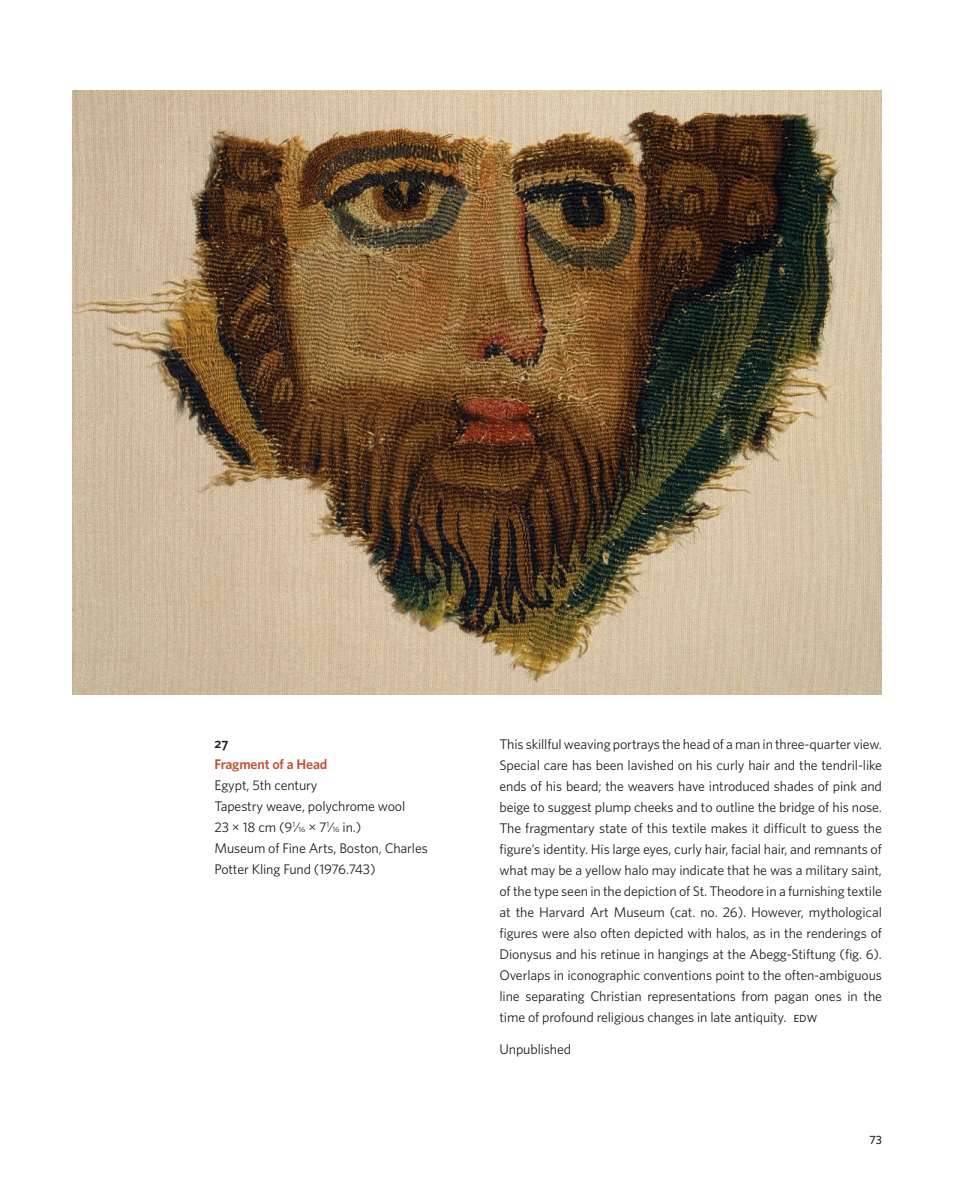
<style>
.page{position:relative;width:972px;height:1188px;background:#fff}
.page>*{position:absolute;margin:0;border:0;box-sizing:border-box;transform-origin:0 0}
.t1{font:13.95px/21px "Whitney";letter-spacing:-.01em;color:#231f20}
.t2{font:600 13.95px "Whitney";letter-spacing:-.01em;color:#c35130}
.t3{font:13.95px "Whitney Semibold SC";color:#231f20}
.t4{font:500 12px "Whitney";color:#231f20}
.s1{font-size:7.65px}
.s2{font-family:"Whitney Book SC"}
</style>
<div class="page">
<img style="left:72px;top:90px;width:810px;height:604px">
<p class="t3" style="left:214px;top:734px;width:16px">27</p>
<p class="t2" style="left:214px;top:755px;width:115px">Fragment of a Head</p>
<p class="t1" style="left:214px;top:774px;width:215px">Egypt, 5th century<br>Tapestry weave, polychrome wool<br>23 × 18 cm (9<sup>1</sup>⁄<span class="s1">16</span> × 7<sup>1</sup>⁄<span class="s1">16</span> in.)<br>Museum of Fine Arts, Boston, Charles<br>Potter Kling Fund (1976.743)</p>
<p class="t1" style="left:500px;top:733px;width:384px;text-align:justify">This skillful weaving portrays the head of a man in three-quarter view.<br>Special care has been lavished on his curly hair and the tendril-like ends of his beard; the weavers have introduced shades of pink and beige to suggest plump cheeks and to outline the bridge of his nose.<br>The fragmentary state of this textile makes it difficult to guess the figure’s identity. His large eyes, curly hair, facial hair, and remnants of what may be a yellow halo may indicate that he was a military saint, of the type seen in the depiction of St. Theodore in a furnishing textile at the Harvard Art Museum (cat. no. 26). However, mythological figures were also often depicted with halos, as in the renderings of Dionysus and his retinue in hangings at the Abegg-Stiftung (fig. 6).<br>Overlaps in iconographic conventions point to the often-ambiguous line separating Christian representations from pagan ones in the time of profound religious changes in late antiquity. <span class="s2">edw</span></p>
<p class="t1" style="left:500px;top:1038px;width:73px">Unpublished</p>
<p class="t4" style="left:869px;top:1131px;width:14px">73</p>
</div>
